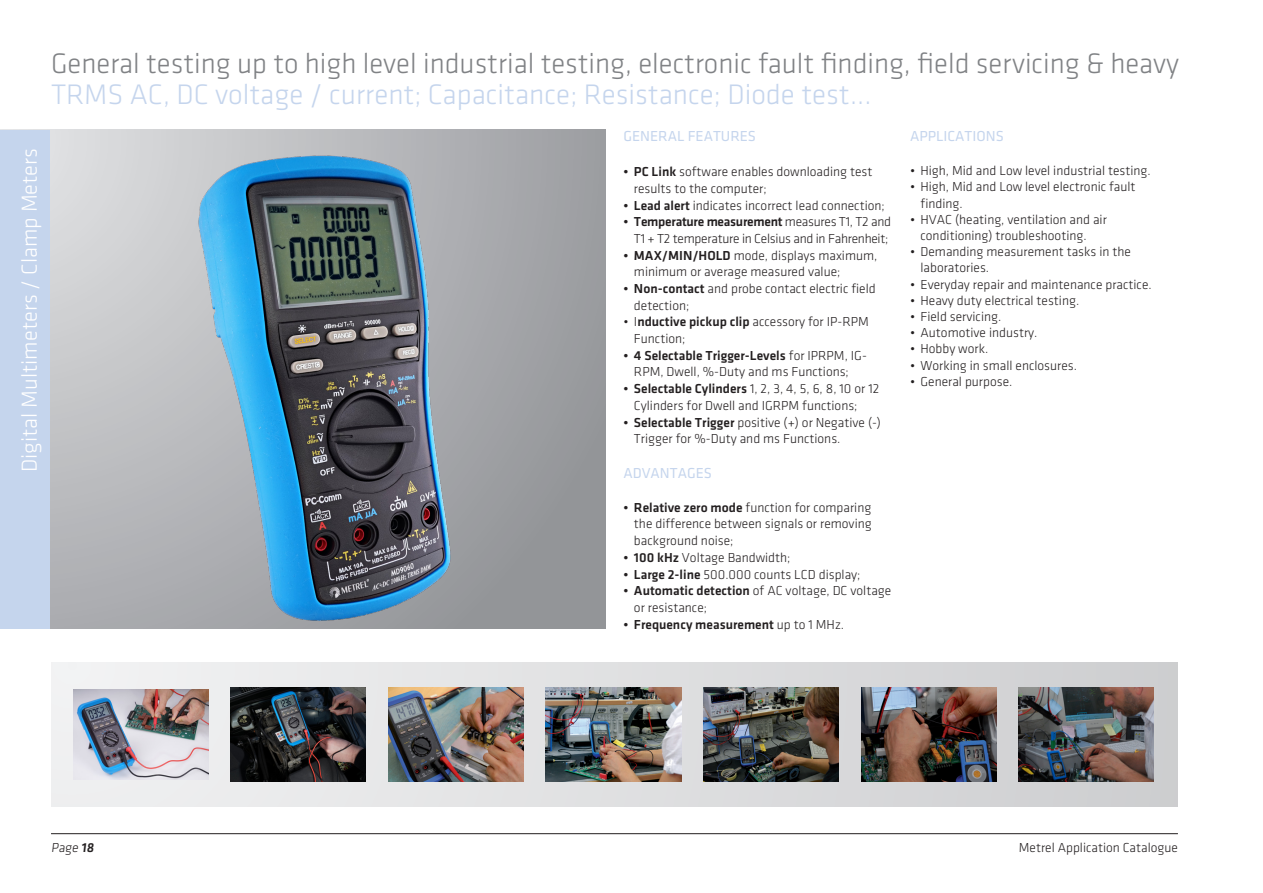
<style>
.page{position:relative;width:1263px;height:893px;background:#fff}
.page>*{position:absolute;margin:0;border:0;box-sizing:border-box;transform-origin:0 0}
.naslov{font:300 29.25px "Klavika";color:#808285}
.naslov-2{font:300 29.25px "Klavika";color:#c5d5ed}
.naslov-3{font:300 22.5px "Klavika";color:#fff}
.podnaslov{font:15px "Klavika";color:#c5d5ed}
.t1{font:300 13.5px/16.6px "Klavika";color:#231f20}
.t2{font:300 13.5px/16.6px "Klavika";letter-spacing:-.02em;color:#231f20;text-align:center}
.t3{font:500 13.5px "Klavika";color:#231f20}
.s1{font-weight:500}
.s2{font-weight:300}
</style>
<div class="page">
<hr style="left:51px;top:833px;width:1127px;height:1px;background:#231f20">
<div style="left:51px;top:662px;width:1127px;height:144px;background:linear-gradient(to right,#f2f2f3,#cdced0)"></div>
<svg style="left:50px;top:130px;width:555px;height:499px;background:#b0b1b4"></svg>
<img style="left:190px;top:148px;width:268px;height:481px">
<div style="left:0;top:130px;width:50px;height:499px;background:#c5d5ed"></div>
<img style="left:73px;top:689px;width:135px;height:90px">
<img style="left:231px;top:687px;width:135px;height:94px">
<img style="left:388px;top:687px;width:135px;height:94px">
<img style="left:546px;top:687px;width:135px;height:94px">
<img style="left:703px;top:687px;width:136px;height:94px">
<img style="left:861px;top:687px;width:135px;height:94px">
<img style="left:1019px;top:687px;width:135px;height:94px">
<p class="naslov-3" style="left:17px;top:472px;width:326px;rotate:-90deg">Digital Multimeters / Clamp Meters</p>
<p class="naslov" style="left:51px;top:47px;width:1129px">General testing up to high level industrial testing, electronic fault finding, field servicing &amp; heavy</p>
<p class="naslov-2" style="left:51px;top:79px;width:822px">TRMS AC, DC voltage / current; Capacitance; Resistance; Diode test...</p>
<p class="podnaslov" style="left:623px;top:128px;width:134px">GENERAL FEATURES</p>
<p class="t1" style="left:634px;top:164px;width:240px;text-indent:-10px"><span class="s1">• PC Link</span> software enables downloading test results to the computer;</p>
<p class="t1" style="left:623px;top:197px;width:263px"><span class="s1">• Lead alert</span> indicates incorrect lead connection;</p>
<p class="t2" style="left:623px;top:214px;width:269px"><span class="s1">• Temperature measurement</span> measures T1, T2 and<br>T1 + T2 temperature in Celsius and in Fahrenheit;</p>
<p class="t1" style="left:634px;top:247px;width:245px;text-indent:-10px"><span class="s1">• MAX/MIN/HOLD</span> mode, displays maximum, minimum or average measured value;</p>
<p class="t1" style="left:634px;top:280px;width:243px;text-indent:-10px"><span class="s1">• Non-contact</span> and probe contact electric field detection;</p>
<p class="t1" style="left:634px;top:314px;width:236px;text-indent:-10px">• I<span class="s1">nductive pickup clip</span> accessory for IP-RPM<br>Function;</p>
<p class="t1" style="left:623px;top:347px;width:245px;text-align:center"><span class="s1">• 4 Selectable Trigger-Levels</span> for IPRPM, IG-<br>RPM, Dwell, %-Duty and ms Functions;</p>
<p class="t1" style="left:634px;top:381px;width:247px;text-indent:-10px"><span class="s1">• Selectable Cylinders</span> 1, 2, 3, 4, 5, 6, 8, 10 or 12<br>Cylinders for Dwell and IGRPM functions;</p>
<p class="t1" style="left:634px;top:414px;width:249px;text-indent:-10px"><span class="s1">• Selectable Trigger</span> positive (+) or Negative (-)<br>Trigger for %-Duty and ms Functions.</p>
<p class="podnaslov" style="left:623px;top:465px;width:90px">ADVANTAGES</p>
<p class="t1" style="left:634px;top:499px;width:239px;text-align:justify;text-indent:-10px"><span class="s1">• Relative zero mode</span> function for comparing the difference between signals or removing background noise;</p>
<p class="t1" style="left:623px;top:549px;width:169px"><span class="s1">• 100 kHz</span> Voltage Bandwidth;</p>
<p class="t1" style="left:623px;top:566px;width:238px"><span class="s1">• Large 2-line</span> 500.000 counts LCD display;</p>
<p class="t1" style="left:634px;top:583px;width:259px;text-indent:-10px"><span class="s1">• Automatic detection</span> of AC voltage, DC voltage or resistance;</p>
<p class="t3" style="left:623px;top:617px;width:222px">• Frequency measurement <span class="s2">up to 1 MHz.</span></p>
<p class="podnaslov" style="left:910px;top:128px;width:95px">APPLICATIONS</p>
<p class="t1" style="left:910px;top:163px;width:242px">• High, Mid and Low level industrial testing.</p>
<p class="t1" style="left:920px;top:179px;width:217px;line-height:16.2px;text-indent:-10px">• High, Mid and Low level electronic fault finding.</p>
<p class="t1" style="left:920px;top:211px;width:188px;line-height:16.2px;text-indent:-10px">• HVAC (heating, ventilation and air conditioning) troubleshooting.</p>
<p class="t1" style="left:920px;top:244px;width:212px;line-height:16.2px;text-indent:-10px">• Demanding measurement tasks in the laboratories.</p>
<p class="t1" style="left:910px;top:276px;width:243px">• Everyday repair and maintenance practice.</p>
<p class="t1" style="left:910px;top:292px;width:171px">• Heavy duty electrical testing.</p>
<p class="t1" style="left:910px;top:308px;width:93px">• Field servicing.</p>
<p class="t1" style="left:910px;top:325px;width:129px">• Automotive industry.</p>
<p class="t1" style="left:910px;top:341px;width:80px">• Hobby work.</p>
<p class="t1" style="left:910px;top:357px;width:168px">• Working in small enclosures.</p>
<p class="t1" style="left:910px;top:373px;width:104px">• General purpose.</p>
<p class="t1" style="left:51px;top:840px;width:46px">Page <span class="s1">18</span></p>
<p class="t1" style="left:1019px;top:840px;width:161px">Metrel Application Catalogue</p>
</div>
